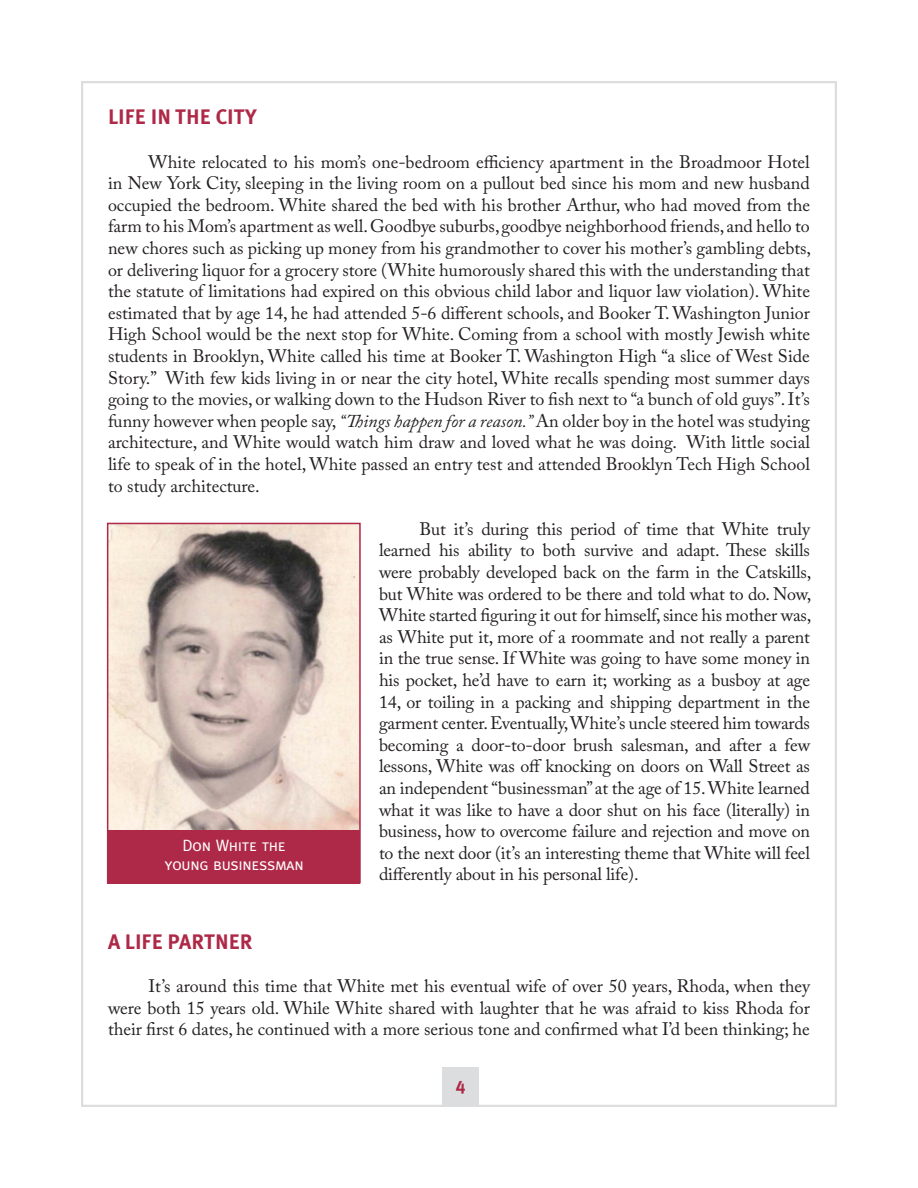
<style>
.page{position:relative;width:918px;height:1188px;background:#fff}
.page>*{position:absolute;margin:0;border:0;box-sizing:border-box;transform-origin:0 0}
.t1{font:21px "Meta Plus Bold Caps";color:#ae2947}
.t2{font:18px/21.6px "Adobe Caslon Pro";color:#231f20;text-align:justify}
.t3{font:18px "Meta Plus Bold Caps";color:#ae2947}
.t4{font:16.5px/19.8px "Meta Caps";letter-spacing:-.02em;color:#fff;text-align:center}
.s1{font-style:italic}
</style>
<div class="page">
<div style="left:442px;top:1067px;width:36px;height:40px;background:#dcdddf"></div>
<img style="left:110px;top:526px;width:248px;height:304px">
<div style="left:107px;top:523px;width:254px;height:360px;border:2px solid #ae2947"></div>
<div style="left:108px;top:830px;width:252px;height:54px;background:#ae2947"></div>
<p class="t1" style="left:108px;top:105px;width:150px">LIFE IN THE CITY</p>
<p class="t2" style="left:108px;top:151px;width:705px;text-indent:40px">White relocated to his mom’s one-bedroom efficiency apartment in the Broadmoor Hotel in New York City, sleeping in the living room on a pullout bed since his mom and new husband occupied the bedroom. White shared the bed with his brother Arthur, who had moved from the farm to his Mom’s apartment as well. Goodbye suburbs, goodbye neighborhood friends, and hello to new chores such as picking up money from his grandmother to cover his mother’s gambling debts, or delivering liquor for a grocery store (White humorously shared this with the understanding that the statute of limitations had expired on this obvious child labor and liquor law violation). White estimated that by age 14, he had attended 5-6 different schools, and Booker T. Washington Junior High School would be the next stop for White. Coming from a school with mostly Jewish white students in Brooklyn, White called his time at Booker T. Washington High “a slice of West Side Story.” With few kids living in or near the city hotel, White recalls spending most summer days going to the movies, or walking down to the Hudson River to fish next to “a bunch of old guys”. It’s funny however when people say, <span class="s1">“Things happen for a reason.”</span> An older boy in the hotel was studying architecture, and White would watch him draw and loved what he was doing. With little social life to speak of in the hotel, White passed an entry test and attended Brooklyn Tech High School to study architecture.</p>
<p class="t2" style="left:379px;top:518px;width:434px;text-indent:40px">But it’s during this period of time that White truly learned his ability to both survive and adapt. These skills were probably developed back on the farm in the Catskills, but White was ordered to be there and told what to do. Now, White started figuring it out for himself, since his mother was, as White put it, more of a roommate and not really a parent in the true sense. If White was going to have some money in his pocket, he’d have to earn it; working as a busboy at age 14, or toiling in a packing and shipping department in the garment center. Eventually, White’s uncle steered him towards becoming a door-to-door brush salesman, and after a few lessons, White was off knocking on doors on Wall Street as an independent “businessman” at the age of 15. White learned what it was like to have a door shut on his face (literally) in business, how to overcome failure and rejection and move on to the next door (it’s an interesting theme that White will feel differently about in his personal life).</p>
<p class="t4" style="left:164px;top:835px;width:141px">Don White the young businessman</p>
<p class="t1" style="left:108px;top:929px;width:146px">A LIFE PARTNER</p>
<p class="t2" style="left:108px;top:975px;width:704px;text-indent:40px">It’s around this time that White met his eventual wife of over 50 years, Rhoda, when they were both 15 years old. While White shared with laughter that he was afraid to kiss Rhoda for their first 6 dates, he continued with a more serious tone and confirmed what I’d been thinking; he</p>
<p class="t3" style="left:456px;top:1076px;width:11px">4</p>
</div>
